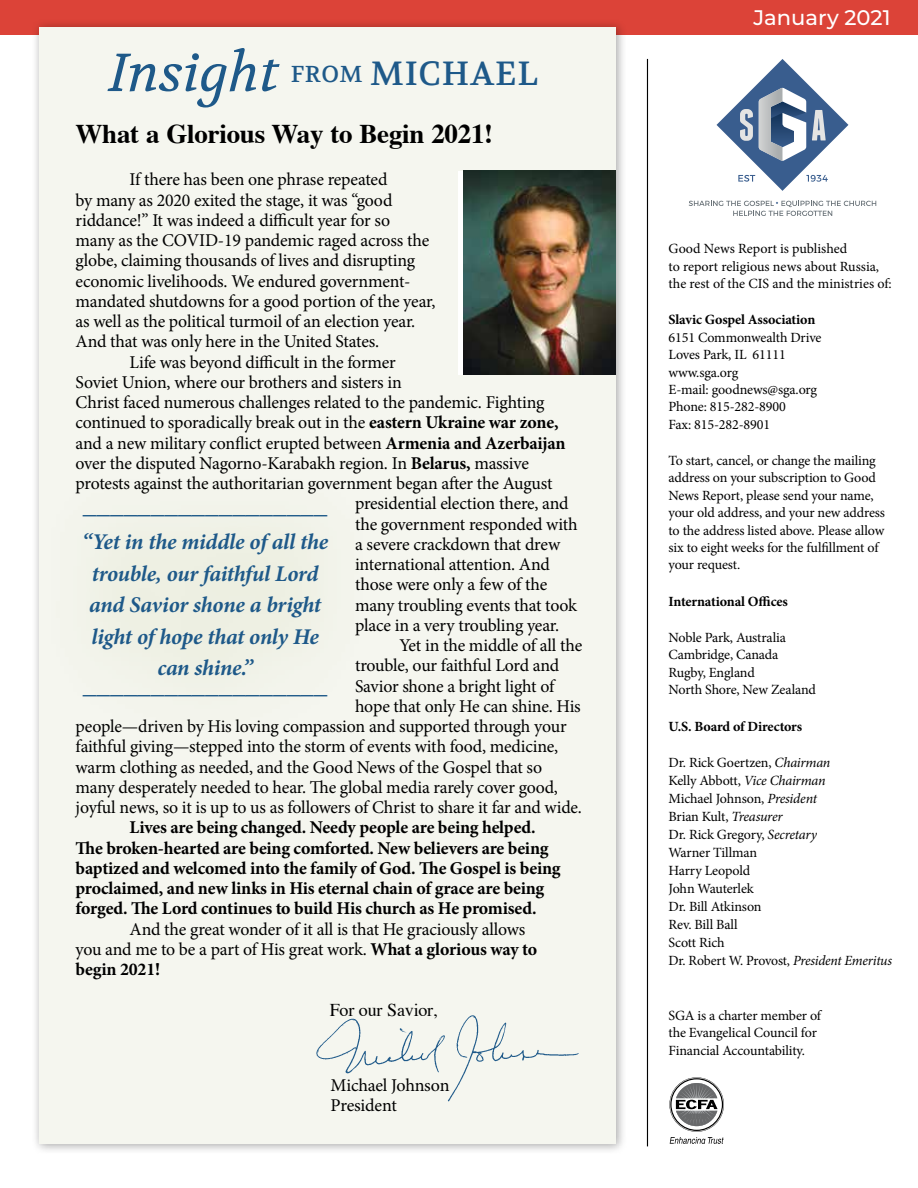
<style>
.page{position:relative;width:918px;height:1188px;background:#fff}
.page>*{position:absolute;margin:0;border:0;box-sizing:border-box;transform-origin:0 0}
.t1{font:italic 53.4px "Volkhov";color:#1e5989}
.t2{font:33.3px "Volkhov";letter-spacing:.03em;color:#1e5989}
.t3{font:italic 600 27.15px "Minion Pro";color:#1e5989}
.t4{font:700 27px "Times";letter-spacing:-.01em;color:#000}
.t5{font:italic 700 22.5px/31.5px "Minion Pro";letter-spacing:-.015em;color:#1e5989;text-align:center}
.t6{font:500 21.15px "Montserrat";color:#fff}
.t7{font:18px/20.2px "Minion Pro";letter-spacing:-.015em;color:#000}
.t8{font:700 18px/20.2px "Minion Pro";letter-spacing:-.01em;color:#000}
.t9{font:18px "Times";letter-spacing:-.01em;color:#000}
.t10{font:14.1px/17.4px "Minion Pro";letter-spacing:-.01em;color:#000}
.t11{font:700 14.1px "Minion Pro";letter-spacing:-.01em;color:#000}
.s1{font-size:22.95px}
.s2{font-weight:700}
.s3{font-style:italic}
</style>
<div class="page">
<div style="left:0;top:0;width:918px;height:35px;background:#dc4338"></div>
<hr style="left:647px;top:59px;width:1px;height:1087px;background:#000">
<svg style="left:717px;top:59px;width:131px;height:132px"></svg>
<svg style="left:689px;top:201px;width:187px;height:15px"></svg>
<svg style="left:669px;top:1077px;width:55px;height:67px"></svg>
<div style="left:31px;top:19px;width:596px;height:1136px;background:#000;opacity:.35"></div>
<div style="left:39px;top:27px;width:576px;height:1117px;background:#f5f6ef"></div>
<div style="left:36px;top:460px;width:342px;height:293px;background:#f3f4ec"></div>
<div style="left:458px;top:171px;width:158px;height:203px;background:linear-gradient(to bottom,#fff,#fff)"></div>
<img style="left:464px;top:171px;width:152px;height:203px">
<img style="left:316px;top:1015px;width:263px;height:87px">
<h1 class="t1" style="left:109px;top:40px;width:172px">Insight</h1>
<h2 class="t2" style="left:291px;top:53px;width:249px"><span class="s1">FROM</span> MICHAEL</h2>
<h3 class="t4" style="left:76px;top:108px;width:419px">What a Glorious Way to Begin 2021!</h3>
<p class="t7" style="left:130px;top:170px;width:259px">If there has been one phrase repeated</p>
<p class="t7" style="left:76px;top:190px;width:318px">by many as 2020 exited the stage, it was “good</p>
<p class="t7" style="left:76px;top:210px;width:316px">riddance!” It was indeed a difficult year for so</p>
<p class="t7" style="left:76px;top:230px;width:355px">many as the COVID-19 pandemic raged across the</p>
<p class="t7" style="left:76px;top:251px;width:341px">globe, claiming thousands of lives and disrupting</p>
<p class="t7" style="left:76px;top:271px;width:337px">economic livelihoods. We endured government-</p>
<p class="t7" style="left:76px;top:291px;width:361px">mandated shutdowns for a good portion of the year,</p>
<p class="t7" style="left:76px;top:311px;width:341px">as well as the political turmoil of an election year.</p>
<p class="t7" style="left:76px;top:332px;width:305px">And that was only here in the United States.</p>
<p class="t7" style="left:130px;top:352px;width:268px">Life was beyond difficult in the former</p>
<p class="t7" style="left:76px;top:372px;width:328px">Soviet Union, where our brothers and sisters in</p>
<p class="t7" style="left:76px;top:392px;width:470px">Christ faced numerous challenges related to the pandemic. Fighting</p>
<p class="t7" style="left:76px;top:413px;width:484px">continued to sporadically break out in the <span class="s2">eastern Ukraine war zone,</span></p>
<p class="t7" style="left:76px;top:433px;width:492px">and a new military conflict erupted between <span class="s2">Armenia and Azerbaijan</span></p>
<p class="t7" style="left:76px;top:453px;width:455px">over the disputed Nagorno-Karabakh region. In <span class="s2">Belarus,</span> massive</p>
<p class="t7" style="left:76px;top:473px;width:478px">protests against the authoritarian government began after the August</p>
<p class="t7" style="left:355px;top:494px;width:215px">presidential election there, and</p>
<p class="t7" style="left:355px;top:514px;width:224px">the government responded with</p>
<p class="t7" style="left:355px;top:534px;width:207px">a severe crackdown that drew</p>
<p class="t7" style="left:355px;top:554px;width:196px">international attention. And</p>
<p class="t7" style="left:355px;top:575px;width:194px">those were only a few of the</p>
<p class="t7" style="left:355px;top:595px;width:223px">many troubling events that took</p>
<p class="t7" style="left:355px;top:615px;width:206px">place in a very troubling year.</p>
<p class="t7" style="left:400px;top:635px;width:184px">Yet in the middle of all the</p>
<p class="t7" style="left:355px;top:656px;width:206px">trouble, our faithful Lord and</p>
<p class="t7" style="left:355px;top:676px;width:201px">Savior shone a bright light of</p>
<p class="t7" style="left:355px;top:696px;width:227px">hope that only He can shine. His</p>
<p class="t7" style="left:76px;top:716px;width:493px">people—driven by His loving compassion and supported through your</p>
<p class="t7" style="left:76px;top:737px;width:484px">faithful giving—stepped into the storm of events with food, medicine,</p>
<p class="t7" style="left:76px;top:757px;width:468px">warm clothing as needed, and the Good News of the Gospel that so</p>
<p class="t7" style="left:76px;top:777px;width:484px">many desperately needed to hear. The global media rarely cover good,</p>
<p class="t7" style="left:76px;top:797px;width:508px">joyful news, so it is up to us as followers of Christ to share it far and wide.</p>
<p class="t8" style="left:76px;top:817px;width:487px;text-indent:54px">Lives are being changed. Needy people are being helped.<br>The broken-hearted are being comforted. New believers are being baptized and welcomed into the family of God. The Gospel is being proclaimed, and new links in His eternal chain of grace are being forged. The Lord continues to build His church as He promised.</p>
<p class="t7" style="left:76px;top:919px;width:463px;text-indent:54px">And the great wonder of it all is that He graciously allows you and me to be a part of His great work. <span class="s2">What a glorious way to begin 2021!</span></p>
<p class="t9" style="left:330px;top:993px;width:109px">For our Savior,</p>
<h3 class="t3" style="left:83px;top:486px;width:246px">__________________</h3>
<p class="t5" style="left:82px;top:526px;width:248px">“Yet in the middle of all the trouble, our faithful Lord and Savior shone a bright light of hope that only He can shine.”</p>
<h3 class="t3" style="left:83px;top:665px;width:246px">__________________</h3>
<p class="t7" style="left:331px;top:1075px;width:120px">Michael Johnson<br>President</p>
<p class="t6" style="left:753px;top:3px;width:139px">January 2021</p>
<p class="t10" style="left:669px;top:240px;width:225px">Good News Report is published<br>to report religious news about Russia, the rest of the CIS and the ministries of:</p>
<p class="t11" style="left:669px;top:310px;width:148px">Slavic Gospel Association</p>
<p class="t10" style="left:669px;top:329px;width:155px">6151 Commonwealth Drive<br>Loves Park, IL 61111 www.sga.org<br>E-mail: goodnews@sga.org<br>Phone: 815-282-8900<br>Fax: 815-282-8901</p>
<p class="t10" style="left:669px;top:452px;width:218px">To start, cancel, or change the mailing address on your subscription to Good News Report, please send your name, your old address, and your new address to the address listed above. Please allow six to eight weeks for the fulfillment of your request.</p>
<p class="t11" style="left:669px;top:591px;width:121px">International Offices</p>
<p class="t10" style="left:669px;top:629px;width:149px">Noble Park, Australia<br>Cambridge, Canada<br>Rugby, England<br>North Shore, New Zealand</p>
<p class="t11" style="left:669px;top:716px;width:135px">U.S. Board of Directors</p>
<p class="t10" style="left:669px;top:754px;width:225px;line-height:18px">Dr. Rick Goertzen, <span class="s3">Chairman<br></span>Kelly Abbott, <span class="s3">Vice Chairman<br></span>Michael Johnson, <span class="s3">President<br></span>Brian Kult, <span class="s3">Treasurer<br></span>Dr. Rick Gregory, <span class="s3">Secretary<br></span>Warner Tillman<br>Harry Leopold<br>John Wauterlek<br>Dr. Bill Atkinson<br>Rev. Bill Ball<br>Scott Rich<br>Dr. Robert W. Provost, <span class="s3">President Emeritus</span></p>
<p class="t10" style="left:669px;top:1007px;width:154px">SGA is a charter member of the Evangelical Council for<br>Financial Accountability.</p>
</div>
